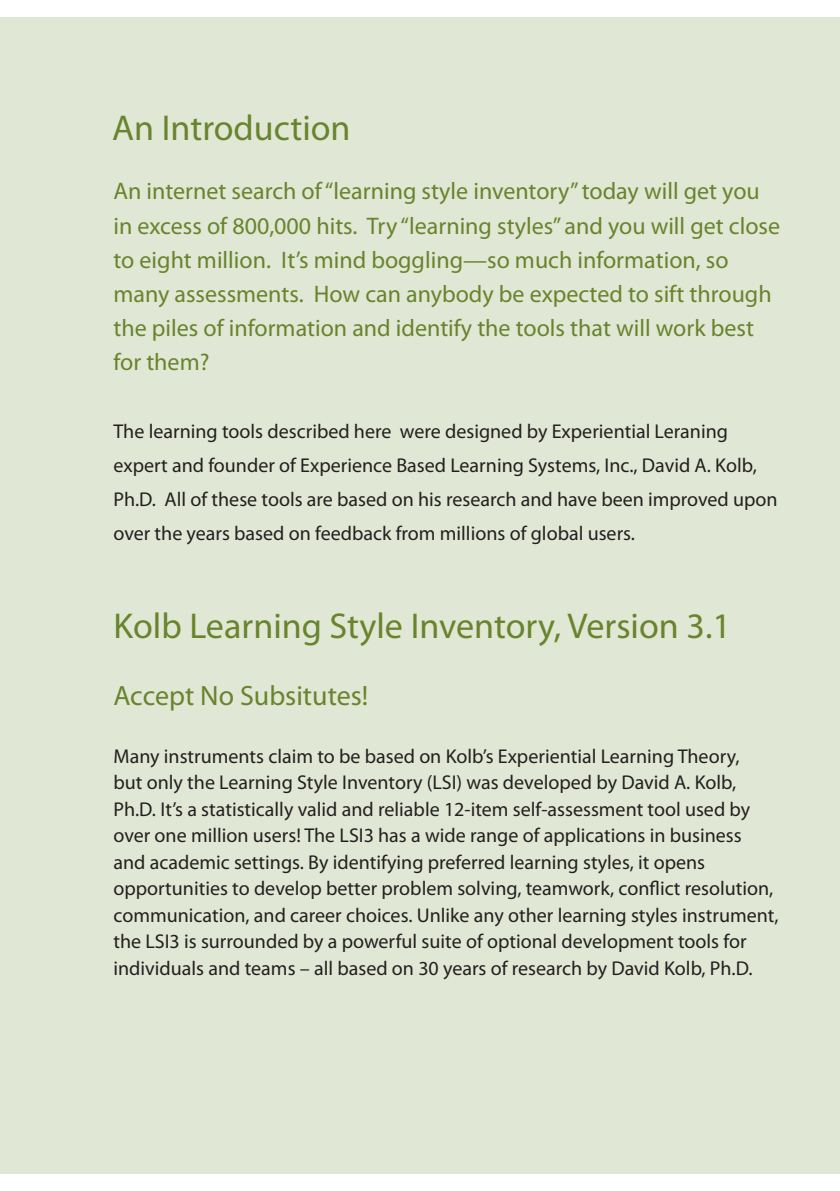
<style>
.page{position:relative;width:840px;height:1191px;background:#fff}
.page>*{position:absolute;margin:0;border:0;box-sizing:border-box;transform-origin:0 0}
.t1{font:36px "Myriad Pro";color:#68842c}
.t2{font:28px "Myriad Pro";color:#68842c}
.t3{font:24px/34px "Myriad Pro";color:#68842c}
.t4{font:20px/26.4px "Myriad Pro";color:#231f20}
</style>
<div class="page">
<div style="left:0;top:17px;width:839px;height:1157px;background:#e1e7d5"></div>
<p class="t1" style="left:112px;top:106px;width:240px">An Introduction</p>
<p class="t3" style="left:113px;top:174px;width:667px">An internet search of “learning style inventory” today will get you in excess of 800,000 hits. Try “learning styles” and you will get close to eight million. It’s mind boggling—so much information, so many assessments. How can anybody be expected to sift through the piles of information and identify the tools that will work best for them?</p>
<p class="t4" style="left:113px;top:413px;width:665px;line-height:34px">The learning tools described here were designed by Experiential Leraning expert and founder of Experience Based Learning Systems, Inc., David A. Kolb, Ph.D. All of these tools are based on his research and have been improved upon over the years based on feedback from millions of global users.</p>
<p class="t1" style="left:113px;top:603px;width:618px">Kolb Learning Style Inventory, Version 3.1</p>
<p class="t2" style="left:113px;top:678px;width:256px">Accept No Subsitutes!</p>
<p class="t4" style="left:113px;top:742px;width:666px">Many instruments claim to be based on Kolb’s Experiential Learning Theory,<br>but only the Learning Style Inventory (LSI) was developed by David A. Kolb, Ph.D. It’s a statistically valid and reliable 12-item self-assessment tool used by over one million users! The LSI3 has a wide range of applications in business and academic settings. By identifying preferred learning styles, it opens opportunities to develop better problem solving, teamwork, conflict resolution, communication, and career choices. Unlike any other learning styles instrument, the LSI3 is surrounded by a powerful suite of optional development tools for individuals and teams – all based on 30 years of research by David Kolb, Ph.D.</p>
</div>
